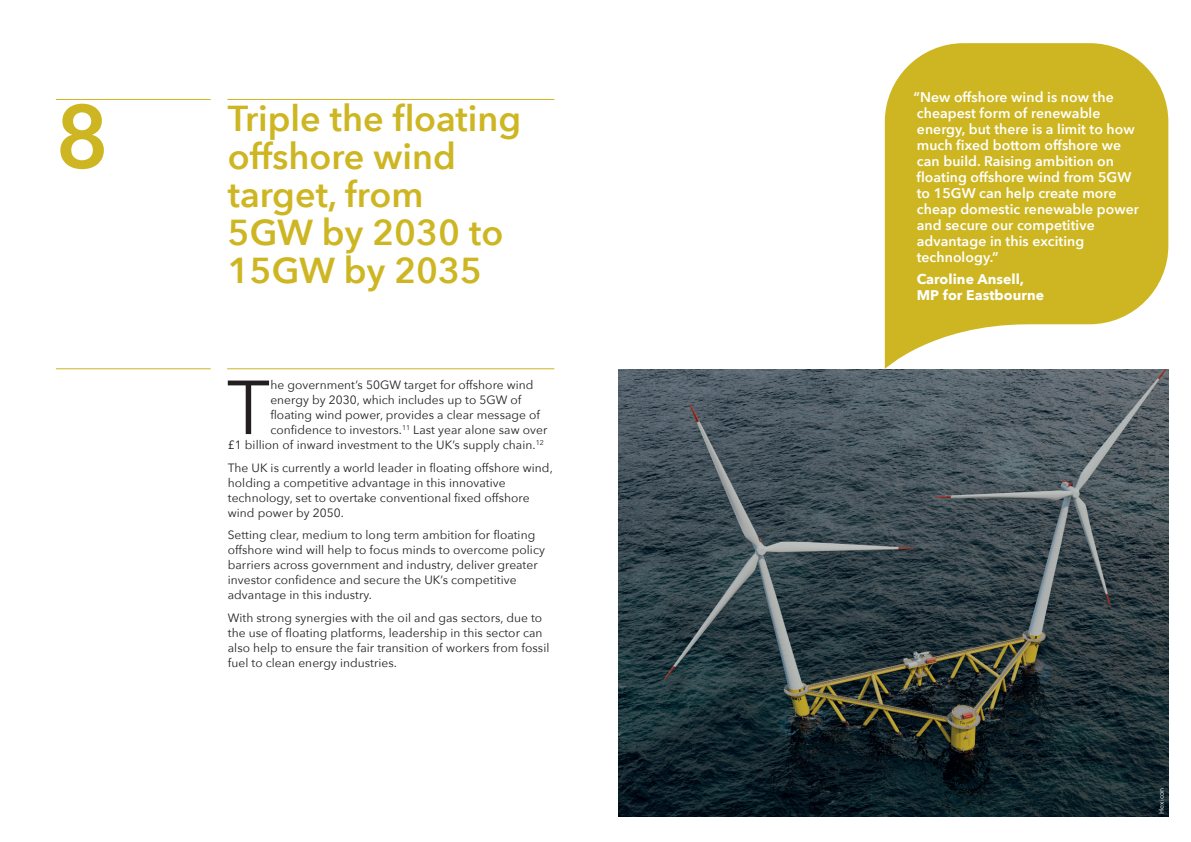
<style>
.page{position:relative;width:1191px;height:842px;background:#fff}
.page>*{position:absolute;margin:0;border:0;box-sizing:border-box;transform-origin:0 0}
.Chapter_numbers{font:600 88px "Avenir Next";color:#ceb622}
.Text{font:75.6px "Avenir Next";color:#231f20}
.page_headings{font:600 36px/38px "Avenir Next";color:#ceb622}
.Quotes{font:600 14px/16px "Avenir Next";letter-spacing:.005em;color:#fff}
.Quotes-2{font:700 14px/16px "Avenir Next";letter-spacing:.005em;color:#fff}
.Text-2{font:12px/15px "Avenir Next";letter-spacing:.005em;color:#231f20}
.photo_captions{font:7px "Avenir Next";letter-spacing:.005em;color:#fff}
</style>
<div class="page">
<svg style="left:884px;top:43px;width:284px;height:326px;fill:#ceb622"></svg>
<hr style="left:56px;top:99px;width:155px;height:1px;background:#ceb622">
<hr style="left:227px;top:99px;width:327px;height:1px;background:#ceb622">
<hr style="left:56px;top:369px;width:155px;height:1px;background:#ceb622">
<hr style="left:227px;top:369px;width:327px;height:1px;background:#ceb622">
<img style="left:618px;top:369px;width:550px;height:448px">
<p class="Chapter_numbers" style="left:55px;top:61px;width:55px">8</p>
<p class="page_headings" style="left:228px;top:98px;width:295px">Triple the floating offshore wind target, from<br>5GW by 2030 to<br>15GW by 2035</p>
<p class="Quotes" style="left:913px;top:89px;width:227px">“New offshore wind is now the cheapest form of renewable energy, but there is a limit to how much fixed bottom offshore we can build. Raising ambition on floating offshore wind from 5GW to 15GW can help create more cheap domestic renewable power and secure our competitive advantage in this exciting technology.”</p>
<p class="Quotes-2" style="left:916px;top:271px;width:129px">Caroline Ansell,<br>MP for Eastbourne</p>
<p class="Text" style="left:227px;top:344px;width:45px">T</p>
<p class="Text-2" style="left:270px;top:377px;width:265px">he government’s 50GW target for offshore wind</p>
<p class="Text-2" style="left:270px;top:392px;width:252px">energy by 2030, which includes up to 5GW of</p>
<p class="Text-2" style="left:270px;top:407px;width:271px">floating wind power, provides a clear message of</p>
<p class="Text-2" style="left:270px;top:422px;width:278px">confidence to investors.<sup>11</sup> Last year alone saw over</p>
<p class="Text-2" style="left:228px;top:437px;width:317px">£1 billion of inward investment to the UK’s supply chain.<sup>12</sup></p>
<p class="Text-2" style="left:228px;top:459px;width:326px">The UK is currently a world leader in floating offshore wind, holding a competitive advantage in this innovative technology, set to overtake conventional fixed offshore wind power by 2050.</p>
<p class="Text-2" style="left:228px;top:527px;width:319px">Setting clear, medium to long term ambition for floating offshore wind will help to focus minds to overcome policy barriers across government and industry, deliver greater investor confidence and secure the UK’s competitive advantage in this industry.</p>
<p class="Text-2" style="left:228px;top:609px;width:323px">With strong synergies with the oil and gas sectors, due to the use of floating platforms, leadership in this sector can also help to ensure the fair transition of workers from fossil fuel to clean energy industries.</p>
<p class="photo_captions" style="left:1155px;top:814px;width:28px;rotate:-90deg">Hexicon</p>
</div>
